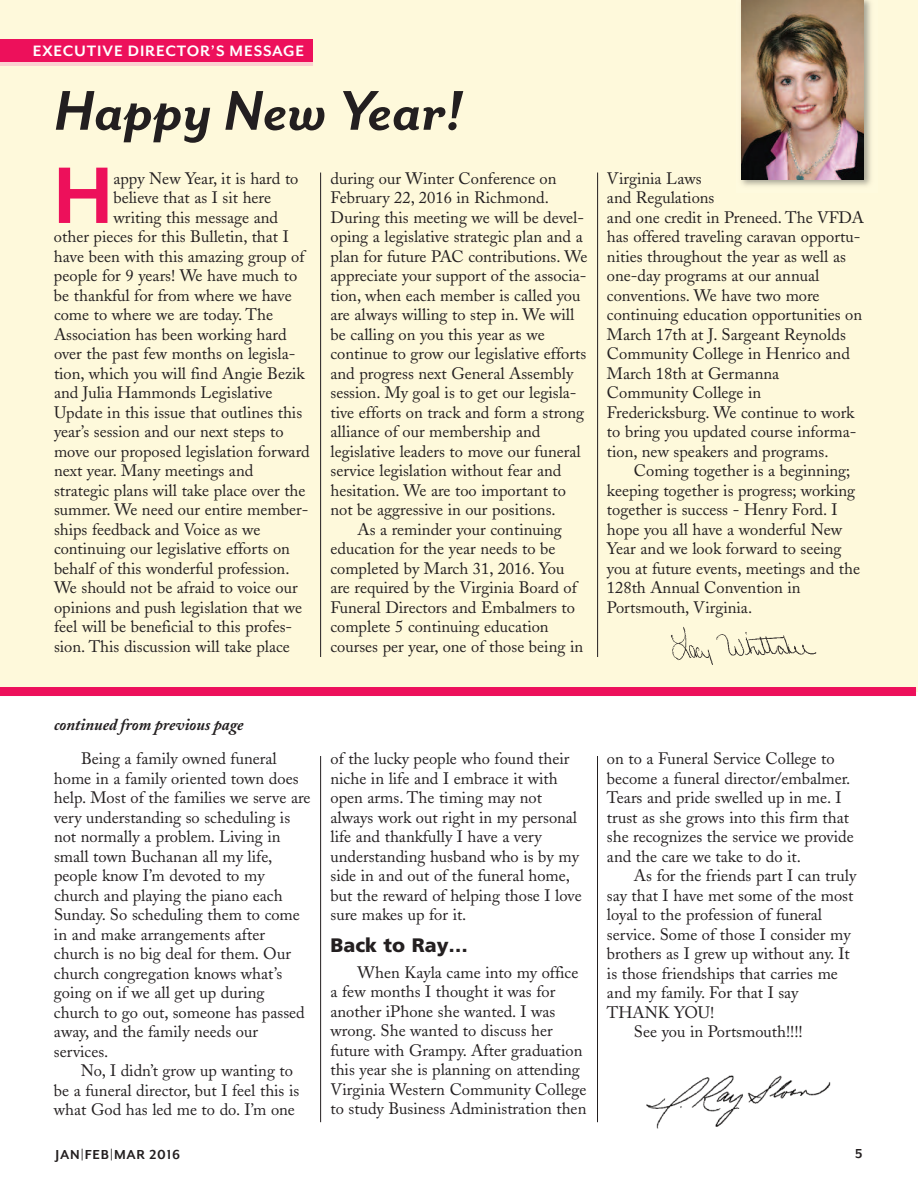
<style>
.page{position:relative;width:918px;height:1188px;background:#fff}
.page>*{position:absolute;margin:0;border:0;box-sizing:border-box;transform-origin:0 0}
.t1{font:92.25px "Mr Eaves San B";color:#ed105b}
.t2{font:64.5px "Mr Eaves San BI";color:#231f20}
.t3{font:900 19.5px "Frutiger";color:#231f20}
.t4{font:17.25px "Mr Eaves San B";letter-spacing:.05em;color:#fff}
.t5{font:16.5px/19.5px "Adobe Caslon";color:#231f20}
.t6{font:italic 700 16.5px "Adobe Caslon";color:#231f20}
.t7{font:15px "Mr Eaves San Alt B";letter-spacing:.05em;color:#231f20}
</style>
<div class="page">
<div style="left:0;top:0;width:918px;height:692px;background:#fef9db"></div>
<div style="left:0;top:39px;width:312px;height:27px;background:#fbd1d0"></div>
<div style="left:0;top:39px;width:312px;height:23px;background:#ed105b"></div>
<hr style="left:320px;top:173px;width:1px;height:484px;background:#231f20">
<hr style="left:320px;top:756px;width:1px;height:366px;background:#231f20">
<hr style="left:597px;top:756px;width:1px;height:366px;background:#231f20">
<hr style="left:597px;top:173px;width:1px;height:484px;background:#231f20">
<img style="left:646px;top:1075px;width:185px;height:54px">
<img style="left:671px;top:627px;width:146px;height:38px">
<div style="left:0;top:687px;width:916px;height:9px;background:#ed105b"></div>
<img style="left:741px;top:0;width:130px;height:186px">
<img style="left:742px;top:0;width:122px;height:179px">
<p class="t4" style="left:33px;top:40px;width:273px">EXECUTIVE DIRECTOR’S MESSAGE</p>
<h2 class="t2" style="left:54px;top:70px;width:410px">Happy New Year!</h2>
<h1 class="t1" style="left:53px;top:137px;width:62px">H</h1>
<p class="t5" style="left:113px;top:171px;width:187px">appy New Year, it is hard to</p>
<p class="t5" style="left:113px;top:190px;width:159px">believe that as I sit here</p>
<p class="t5" style="left:113px;top:210px;width:166px">writing this message and</p>
<p class="t5" style="left:54px;top:229px;width:236px">other pieces for this Bulletin, that I</p>
<p class="t5" style="left:54px;top:249px;width:252px">have been with this amazing group of</p>
<p class="t5" style="left:54px;top:268px;width:245px">people for 9 years! We have much to</p>
<p class="t5" style="left:54px;top:288px;width:239px">be thankful for from where we have</p>
<p class="t5" style="left:54px;top:307px;width:221px">come to where we are today. The</p>
<p class="t5" style="left:54px;top:327px;width:234px">Association has been working hard</p>
<p class="t5" style="left:54px;top:346px;width:243px">over the past few months on legisla-</p>
<p class="t5" style="left:54px;top:366px;width:252px">tion, which you will find Angie Bezik</p>
<p class="t5" style="left:54px;top:385px;width:220px">and Julia Hammonds Legislative</p>
<p class="t5" style="left:54px;top:405px;width:250px">Update in this issue that outlines this</p>
<p class="t5" style="left:54px;top:424px;width:231px">year’s session and our next steps to</p>
<p class="t5" style="left:54px;top:444px;width:257px">move our proposed legislation forward</p>
<p class="t5" style="left:54px;top:463px;width:201px">next year. Many meetings and</p>
<p class="t5" style="left:54px;top:483px;width:253px">strategic plans will take place over the</p>
<p class="t5" style="left:54px;top:502px;width:256px">summer. We need our entire member-</p>
<p class="t5" style="left:54px;top:522px;width:208px">ships feedback and Voice as we</p>
<p class="t5" style="left:54px;top:541px;width:238px">continuing our legislative efforts on</p>
<p class="t5" style="left:54px;top:561px;width:237px">behalf of this wonderful profession.</p>
<p class="t5" style="left:54px;top:580px;width:245px">We should not be afraid to voice our</p>
<p class="t5" style="left:54px;top:600px;width:250px">opinions and push legislation that we</p>
<p class="t5" style="left:54px;top:619px;width:240px">feel will be beneficial to this profes-</p>
<p class="t5" style="left:54px;top:639px;width:237px">sion. This discussion will take place</p>
<p class="t5" style="left:330px;top:171px;width:228px">during our Winter Conference on</p>
<p class="t5" style="left:330px;top:190px;width:220px">February 22, 2016 in Richmond.</p>
<p class="t5" style="left:330px;top:210px;width:255px">During this meeting we will be devel-</p>
<p class="t5" style="left:330px;top:229px;width:254px">oping a legislative strategic plan and a</p>
<p class="t5" style="left:330px;top:249px;width:258px">plan for future PAC contributions. We</p>
<p class="t5" style="left:330px;top:268px;width:258px">appreciate your support of the associa-</p>
<p class="t5" style="left:330px;top:288px;width:252px">tion, when each member is called you</p>
<p class="t5" style="left:330px;top:307px;width:245px">are always willing to step in. We will</p>
<p class="t5" style="left:330px;top:327px;width:216px">be calling on you this year as we</p>
<p class="t5" style="left:330px;top:346px;width:257px">continue to grow our legislative efforts</p>
<p class="t5" style="left:330px;top:366px;width:244px">and progress next General Assembly</p>
<p class="t5" style="left:330px;top:385px;width:248px">session. My goal is to get our legisla-</p>
<p class="t5" style="left:330px;top:405px;width:255px">tive efforts on track and form a strong</p>
<p class="t5" style="left:330px;top:424px;width:211px">alliance of our membership and</p>
<p class="t5" style="left:330px;top:444px;width:252px">legislative leaders to move our funeral</p>
<p class="t5" style="left:330px;top:463px;width:233px">service legislation without fear and</p>
<p class="t5" style="left:330px;top:483px;width:237px">hesitation. We are too important to</p>
<p class="t5" style="left:330px;top:502px;width:227px">not be aggressive in our positions.</p>
<p class="t5" style="left:357px;top:522px;width:206px">As a reminder your continuing</p>
<p class="t5" style="left:330px;top:541px;width:227px">education for the year needs to be</p>
<p class="t5" style="left:330px;top:561px;width:236px">completed by March 31, 2016. You</p>
<p class="t5" style="left:330px;top:580px;width:248px">are required by the Virginia Board of</p>
<p class="t5" style="left:330px;top:600px;width:246px">Funeral Directors and Embalmers to</p>
<p class="t5" style="left:330px;top:619px;width:220px">complete 5 continuing education</p>
<p class="t5" style="left:330px;top:639px;width:254px">courses per year, one of those being in</p>
<p class="t5" style="left:607px;top:171px;width:259px">Virginia Laws<br>and Regulations<br>and one credit in Preneed. The VFDA has offered traveling caravan opportu&shy;nities throughout the year as well as one-day programs at our annual conventions. We have two more continuing education opportunities on<br>March 17th at J. Sargeant Reynolds<br>Community College in Henrico and<br>March 18th at Germanna<br>Community College in<br>Fredericksburg. We continue to work to bring you updated course informa&shy;tion, new speakers and programs.</p>
<p class="t5" style="left:607px;top:463px;width:255px;text-indent:27px">Coming together is a beginning; keeping together is progress; working together is success - Henry Ford. I hope you all have a wonderful New<br>Year and we look forward to seeing you at future events, meetings and the<br>128th Annual Convention in<br>Portsmouth, Virginia.</p>
<p class="t6" style="left:54px;top:719px;width:191px">continued from previous page</p>
<p class="t5" style="left:54px;top:751px;width:258px;text-indent:27px">Being a family owned funeral home in a family oriented town does help. Most of the families we serve are very understanding so scheduling is not normally a problem. Living in small town Buchanan all my life, people know I’m devoted to my church and playing the piano each<br>Sunday. So scheduling them to come in and make arrangements after church is no big deal for them. Our church congregation knows what’s going on if we all get up during church to go out, someone has passed away, and the family needs our services.</p>
<p class="t5" style="left:54px;top:1063px;width:247px;text-indent:27px">No, I didn’t grow up wanting to be a funeral director, but I feel this is what God has led me to do. I’m one</p>
<p class="t7" style="left:56px;top:1145px;width:126px">JAN|FEB|MAR 2016</p>
<p class="t5" style="left:330px;top:751px;width:253px">of the lucky people who found their niche in life and I embrace it with open arms. The timing may not always work out right in my personal life and thankfully I have a very understanding husband who is by my side in and out of the funeral home, but the reward of helping those I love sure makes up for it.</p>
<p class="t3" style="left:330px;top:937px;width:139px">Back to Ray…</p>
<p class="t5" style="left:330px;top:964px;width:257px;text-indent:27px">When Kayla came into my office a few months I thought it was for another iPhone she wanted. I was wrong. She wanted to discuss her future with Grampy. After graduation this year she is planning on attending Virginia Western Community College to study Business Administration then</p>
<p class="t5" style="left:607px;top:751px;width:248px">on to a Funeral Service College to become a funeral director/embalmer.<br>Tears and pride swelled up in me. I trust as she grows into this firm that she recognizes the service we provide and the care we take to do it.</p>
<p class="t5" style="left:634px;top:868px;width:224px">As for the friends part I can truly</p>
<p class="t5" style="left:607px;top:887px;width:248px">say that I have met some of the most</p>
<p class="t5" style="left:607px;top:907px;width:217px">loyal to the profession of funeral</p>
<p class="t5" style="left:607px;top:926px;width:245px">service. Some of those I consider my</p>
<p class="t5" style="left:607px;top:946px;width:244px">brothers as I grew up without any. It</p>
<p class="t5" style="left:607px;top:965px;width:233px">is those friendships that carries me</p>
<p class="t5" style="left:607px;top:985px;width:193px">and my family. For that I say</p>
<p class="t5" style="left:607px;top:1004px;width:109px">THANK YOU!</p>
<p class="t5" style="left:634px;top:1024px;width:170px">See you in Portsmouth!!!!</p>
<p class="t7" style="left:855px;top:1144px;width:9px">5</p>
</div>
